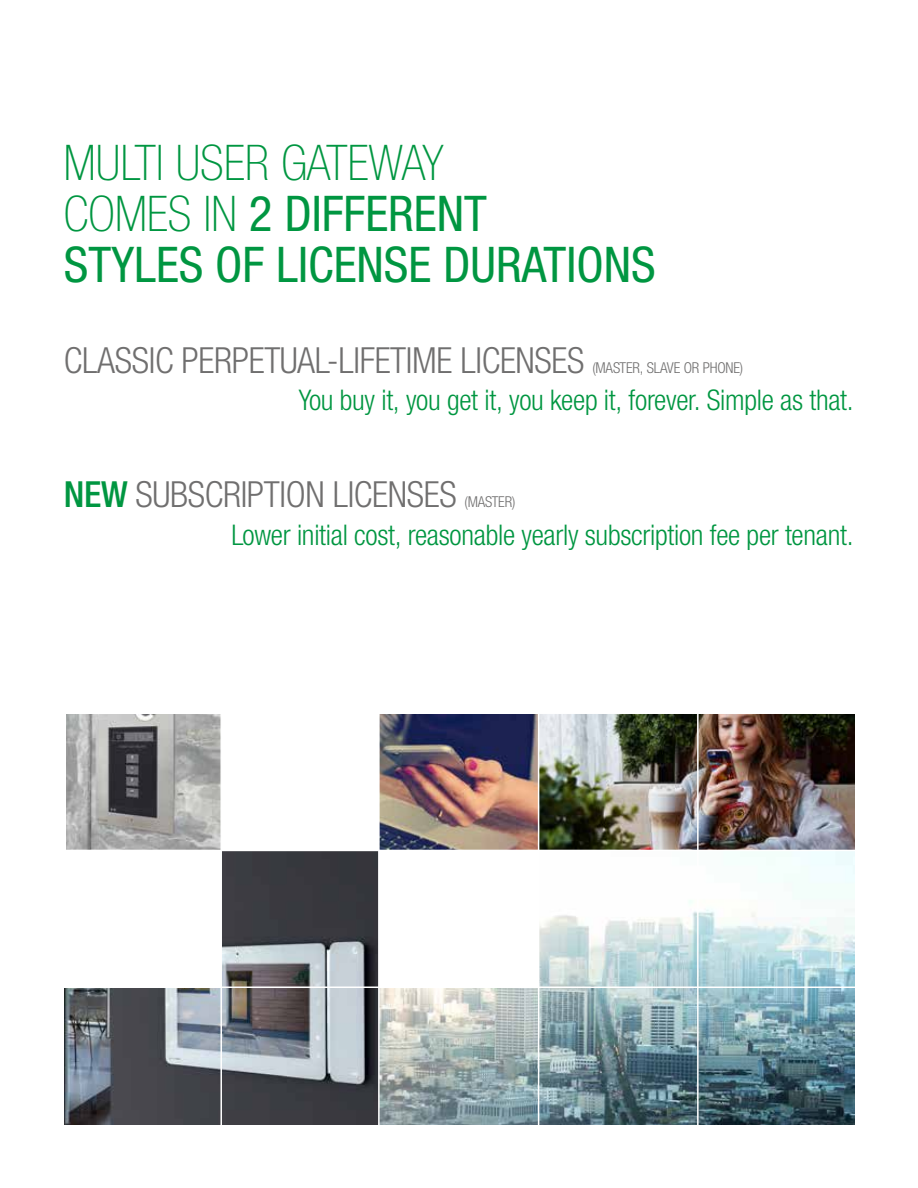
<style>
.page{position:relative;width:918px;height:1188px;background:#fff}
.page>*{position:absolute;margin:0;border:0;box-sizing:border-box;transform-origin:0 0}
.t1{font:condensed 49.2px/51px "Helvetica Neue LTW1 G";color:#009641}
.t2{font:300 condensed 36px "Helvetica Neue LTW1 G";letter-spacing:-.01em;color:#706f6f}
.t3{font:300 condensed 28.5px "Helvetica Neue LTW1 G";letter-spacing:-.01em;color:#009641}
.t4{font:300 condensed 15px "Helvetica Neue LTW1 G";letter-spacing:-.01em;color:#706f6f}
.s1{font-weight:100}
.s2{font-weight:500;color:#009641}
</style>
<div class="page">
<img style="left:539px;top:714px;width:315px;height:136px">
<img style="left:65px;top:852px;width:313px;height:272px">
<img style="left:380px;top:851px;width:474px;height:273px">
<img style="left:380px;top:714px;width:157px;height:136px">
<img style="left:66px;top:714px;width:154px;height:136px">
<hr style="left:538px;top:701px;width:1px;height:487px;background:#fff">
<hr style="left:220px;top:563px;width:2px;height:625px;background:#fff">
<hr style="left:697px;top:701px;width:2px;height:487px;background:#fff">
<hr style="left:32px;top:987px;width:840px;height:1px;background:#fff">
<div style="left:61px;top:850px;width:160px;height:138px;background:#fff"></div>
<div style="left:379px;top:850px;width:160px;height:138px;background:#fff"></div>
<h1 class="t1" style="left:64px;top:137px;width:593px"><span class="s1">MULTI USER GATEWAY<br>COMES IN</span> 2 DIFFERENT<br>STYLES OF LICENSE DURATIONS</h1>
<p class="t2" style="left:64px;top:339px;width:522px">CLASSIC PERPETUAL-LIFETIME LICENSES</p>
<p class="t4" style="left:592px;top:359px;width:152px">(MASTER, SLAVE OR PHONE)</p>
<p class="t3" style="left:299px;top:383px;width:556px">You buy it, you get it, you keep it, forever. Simple as that.</p>
<p class="t2" style="left:64px;top:473px;width:394px"><span class="s2">NEW</span> SUBSCRIPTION LICENSES</p>
<p class="t4" style="left:465px;top:493px;width:52px">(MASTER)</p>
<p class="t3" style="left:232px;top:518px;width:624px">Lower initial cost, reasonable yearly subscription fee per tenant.</p>
</div>
